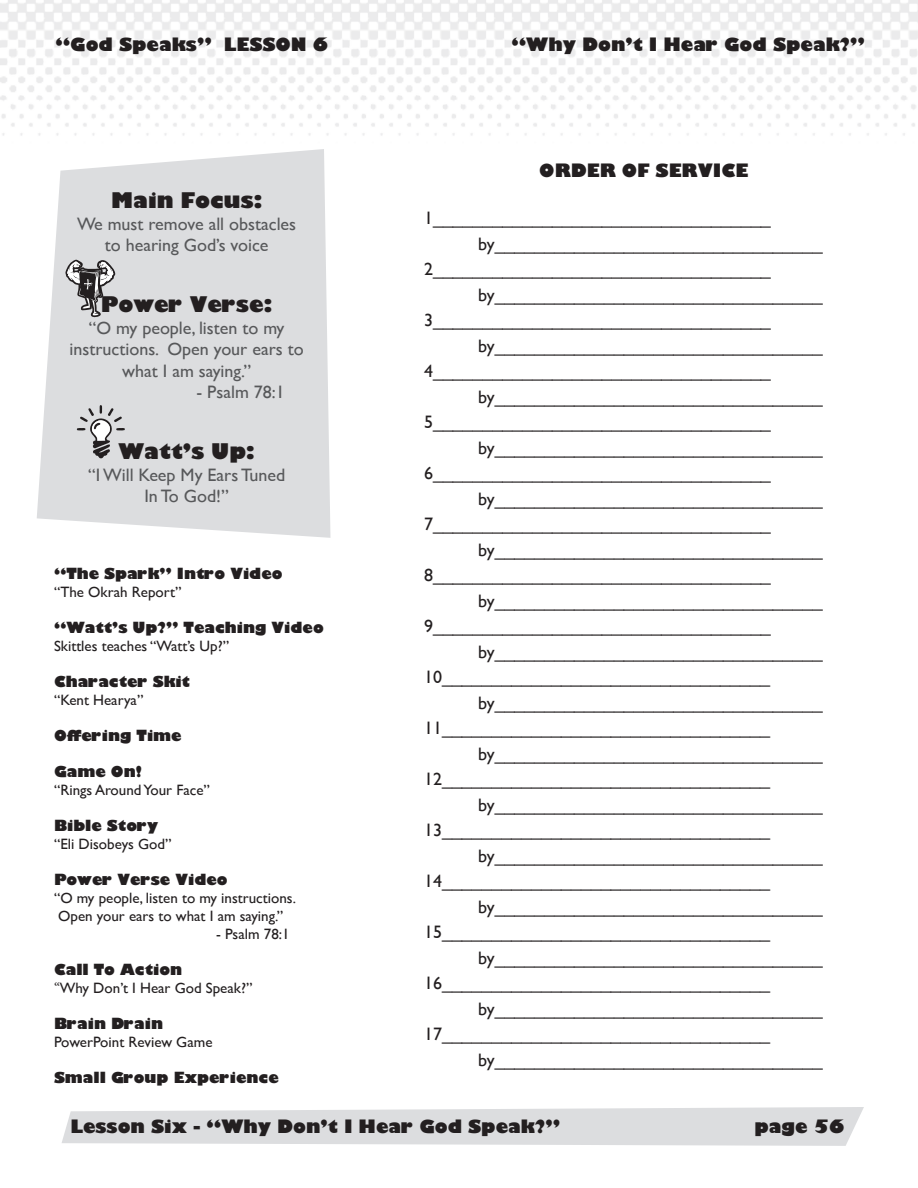
<style>
.page{position:relative;width:918px;height:1188px;background:#fff}
.page>*{position:absolute;margin:0;border:0;box-sizing:border-box;transform-origin:0 0}
.t1{font:800 21px "Gill Sans";color:#231f20}
.t2{font:18px "Gill Sans";letter-spacing:-.01em;color:#231f20}
.t3{font:18px "Gill Sans";color:#57585a}
.t4{font:800 18px "Gill Sans";color:#231f20}
.t5{font:15px "Gill Sans";color:#231f20}
.t6{font:800 15px "Gill Sans";color:#231f20}
.s1{font-family:"Minion Pro"}
</style>
<div class="page">
<img style="left:0;top:0;width:918px;height:136px">
<svg style="left:62px;top:1107px;width:802px;height:39px;background:#dfe0e2"></svg>
<svg style="left:37px;top:149px;width:293px;height:389px;background:#dfe0e2"></svg>
<svg style="left:65px;top:260px;width:50px;height:58px;background:#a4a3a5"></svg>
<svg style="left:76px;top:405px;width:50px;height:53px;background:#bfbfc1"></svg>
<p class="t4" style="left:56px;top:30px;width:274px">“God Speaks” LESSON 6</p>
<p class="t4" style="left:511px;top:30px;width:355px">“Why Don’t I Hear God Speak?”</p>
<p class="t4" style="left:539px;top:156px;width:211px">ORDER OF SERVICE</p>
<p class="t2" style="left:424px;top:208px;width:348px">1__________________________________</p>
<p class="t2" style="left:478px;top:233px;width:346px">by_________________________________</p>
<p class="t2" style="left:424px;top:259px;width:348px">2__________________________________</p>
<p class="t2" style="left:478px;top:284px;width:346px">by_________________________________</p>
<p class="t2" style="left:424px;top:310px;width:348px">3__________________________________</p>
<p class="t2" style="left:478px;top:335px;width:346px">by_________________________________</p>
<p class="t2" style="left:424px;top:361px;width:348px">4__________________________________</p>
<p class="t2" style="left:478px;top:386px;width:346px">by_________________________________</p>
<p class="t2" style="left:424px;top:412px;width:348px">5__________________________________</p>
<p class="t2" style="left:478px;top:437px;width:346px">by_________________________________</p>
<p class="t2" style="left:424px;top:463px;width:348px">6__________________________________</p>
<p class="t2" style="left:478px;top:488px;width:346px">by_________________________________</p>
<p class="t2" style="left:424px;top:514px;width:348px">7__________________________________</p>
<p class="t2" style="left:478px;top:539px;width:346px">by_________________________________</p>
<p class="t2" style="left:424px;top:565px;width:348px">8__________________________________</p>
<p class="t2" style="left:478px;top:590px;width:346px">by_________________________________</p>
<p class="t2" style="left:424px;top:616px;width:348px">9__________________________________</p>
<p class="t2" style="left:478px;top:641px;width:346px">by_________________________________</p>
<p class="t2" style="left:424px;top:667px;width:347px">10_________________________________</p>
<p class="t2" style="left:478px;top:692px;width:346px">by_________________________________</p>
<p class="t2" style="left:424px;top:718px;width:347px">11_________________________________</p>
<p class="t2" style="left:478px;top:743px;width:346px">by_________________________________</p>
<p class="t2" style="left:424px;top:769px;width:347px">12_________________________________</p>
<p class="t2" style="left:478px;top:794px;width:346px">by_________________________________</p>
<p class="t2" style="left:424px;top:820px;width:347px">13_________________________________</p>
<p class="t2" style="left:478px;top:845px;width:346px">by_________________________________</p>
<p class="t2" style="left:424px;top:871px;width:347px">14_________________________________</p>
<p class="t2" style="left:478px;top:896px;width:346px">by_________________________________</p>
<p class="t2" style="left:424px;top:922px;width:347px">15_________________________________</p>
<p class="t2" style="left:478px;top:947px;width:346px">by_________________________________</p>
<p class="t2" style="left:424px;top:973px;width:347px">16_________________________________</p>
<p class="t2" style="left:478px;top:998px;width:346px">by_________________________________</p>
<p class="t2" style="left:424px;top:1024px;width:347px">17_________________________________</p>
<p class="t2" style="left:478px;top:1049px;width:346px">by_________________________________</p>
<p class="t1" style="left:111px;top:184px;width:153px">Main Focus:</p>
<p class="t3" style="left:77px;top:213px;width:221px">We must remove all obstacles</p>
<p class="t3" style="left:105px;top:235px;width:165px">to hearing God’s voice</p>
<p class="t1" style="left:101px;top:288px;width:173px">Power Verse:</p>
<p class="t3" style="left:89px;top:317px;width:197px">“O my people, listen to my</p>
<p class="t3" style="left:70px;top:338px;width:236px">instructions. Open your ears to</p>
<p class="t3" style="left:122px;top:360px;width:130px">what I am saying.”</p>
<p class="t3" style="left:196px;top:382px;width:90px">- Psalm 78:1</p>
<p class="t1" style="left:119px;top:435px;width:138px">Watt’s Up:</p>
<p class="t3" style="left:88px;top:464px;width:199px">“I Will Keep My Ears Tuned</p>
<p class="t3" style="left:144px;top:485px;width:86px">In To God!”</p>
<p class="t6" style="left:54px;top:561px;width:230px">“The Spark” Intro Video</p>
<p class="t5" style="left:54px;top:583px;width:129px">“The Okrah Report”</p>
<p class="t6" style="left:54px;top:615px;width:271px">“Watt’s Up?” Teaching Video</p>
<p class="t5" style="left:54px;top:637px;width:177px">Skittles teaches “Watt’s Up?”</p>
<p class="t6" style="left:54px;top:669px;width:138px">Character Skit</p>
<p class="t5" style="left:54px;top:691px;width:91px">“Kent Hearya”</p>
<p class="t6" style="left:54px;top:723px;width:129px">Offering Time</p>
<p class="t6" style="left:54px;top:759px;width:89px">Game On!</p>
<p class="t5" style="left:54px;top:781px;width:157px">“Rings Around Your Face”</p>
<p class="t6" style="left:54px;top:813px;width:106px">Bible Story</p>
<p class="t5" style="left:54px;top:835px;width:119px">“Eli Disobeys God”</p>
<p class="t6" style="left:54px;top:867px;width:175px">Power Verse Video</p>
<p class="t5" style="left:54px;top:889px;width:243px">“O my people, listen to my instructions.</p>
<p class="t5" style="left:58px;top:907px;width:227px">Open your ears to what I am saying.”</p>
<p class="t5" style="left:216px;top:925px;width:75px">- Psalm 78:1</p>
<p class="t6" style="left:54px;top:957px;width:130px">Call To Action</p>
<p class="t5" style="left:54px;top:979px;width:200px"><span class="s1">“</span>Why Don’t I Hear God Speak?”</p>
<p class="t6" style="left:54px;top:1011px;width:111px">Brain Drain</p>
<p class="t5" style="left:54px;top:1033px;width:160px">PowerPoint Review Game</p>
<p class="t6" style="left:54px;top:1065px;width:226px">Small Group Experience</p>
<p class="t4" style="left:70px;top:1112px;width:491px">Lesson Six - “Why Don’t I Hear God Speak?”</p>
<p class="t4" style="left:754px;top:1112px;width:92px">page 56</p>
</div>
